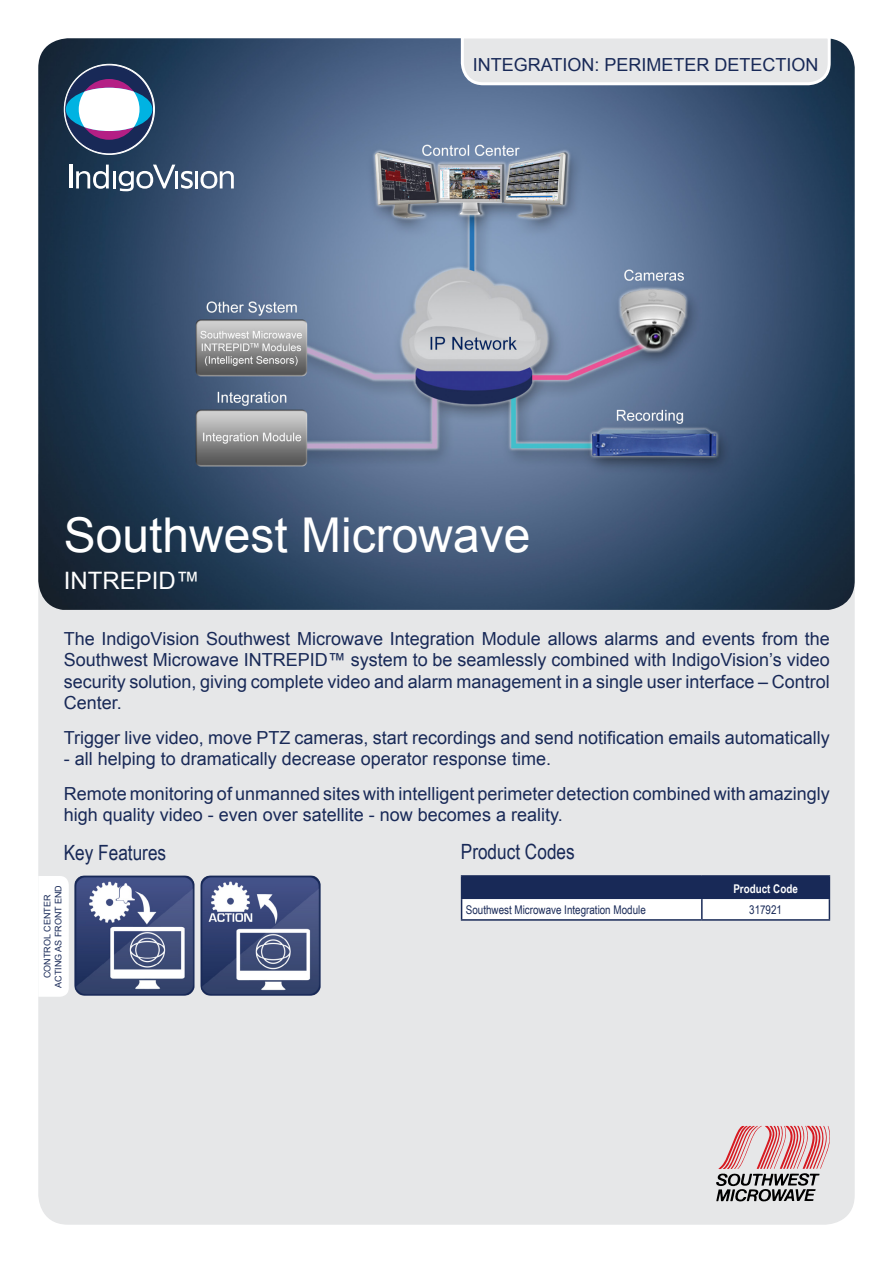
<style>
.page{position:relative;width:893px;height:1263px;background:#fff}
.page>*{position:absolute;margin:0;border:0;box-sizing:border-box;transform-origin:0 0}
.t1{font:48px "Arial";color:#fff}
.t2{font:24px "Arial";color:#fff}
.t3{font:21px "Arial Narrow";color:#182957}
.t4{font:18px/21.6px "Arial";color:#182957;text-align:justify}
.t5{font:12px "Arial Narrow";color:#182957}
.t6{font:700 12px "Arial Narrow";color:#fff}
.t7{font:9px/10.8px "Arial";color:#182957;text-align:center}
</style>
<div class="page">
<div style="left:38px;top:610px;width:817px;height:615px;background:#e6e7e8"></div>
<svg style="left:38px;top:876px;width:31px;height:121px"></svg>
<img style="left:38px;top:38px;width:817px;height:572px">
<svg style="left:181px;top:171px;width:12px;height:18px"></svg>
<hr style="left:69px;top:164px;width:3px;height:24px;background:#fff">
<svg style="left:76px;top:165px;width:33px;height:24px"></svg>
<hr style="left:113px;top:171px;width:3px;height:17px;background:#fff">
<svg style="left:119px;top:165px;width:56px;height:26px"></svg>
<hr style="left:175px;top:171px;width:3px;height:17px;background:#fff">
<hr style="left:195px;top:171px;width:3px;height:17px;background:#fff">
<svg style="left:201px;top:171px;width:33px;height:18px"></svg>
<svg style="left:64px;top:64px;width:90px;height:90px"></svg>
<div style="left:66px;top:66px;width:86px;height:87px;background:#182957;border-radius:50%"></div>
<div style="left:79px;top:79px;width:60px;height:61px;background:#b41f85;border-radius:50%"></div>
<div style="left:66px;top:88px;width:86px;height:43px;background:#00b3e2;border-radius:50%"></div>
<svg style="left:79px;top:88px;width:61px;height:43px;background:#e4e9f1"></svg>
<svg style="left:459px;top:38px;width:373px;height:49px;background:#dee1e3"></svg>
<hr style="left:461px;top:875px;width:241px;height:2px;background:#182957">
<hr style="left:702px;top:875px;width:128px;height:2px;background:#182957">
<svg style="left:461px;top:876px;width:369px;height:43px"></svg>
<hr style="left:461px;top:919px;width:241px;height:2px;background:#182957">
<hr style="left:702px;top:919px;width:128px;height:2px;background:#182957">
<svg style="left:716px;top:1126px;width:114px;height:76px;background:#c4a5a7"></svg>
<img style="left:74px;top:875px;width:120px;height:121px">
<img style="left:201px;top:875px;width:120px;height:121px">
<p class="t4" style="left:473px;top:54px;width:347px">INTEGRATION: PERIMETER DETECTION</p>
<h1 class="t1" style="left:64px;top:503px;width:468px">Southwest Microwave</h1>
<h2 class="t2" style="left:64px;top:565px;width:138px">INTREPID™</h2>
<p class="t4" style="left:64px;top:628px;width:768px">The IndigoVision Southwest Microwave Integration Module allows alarms and events from the Southwest Microwave INTREPID™ system to be seamlessly combined with IndigoVision’s video security solution, giving complete video and alarm management in a single user interface – Control Center.</p>
<p class="t4" style="left:64px;top:727px;width:768px">Trigger live video, move PTZ cameras, start recordings and send notification emails automatically</p>
<p class="t4" style="left:64px;top:742px;width:768px;line-height:34.3px">- all helping to dramatically decrease operator response time.<br>Remote monitoring of unmanned sites with intelligent perimeter detection combined with amazingly</p>
<p class="t4" style="left:64px;top:804px;width:500px">high quality video - even over satellite - now becomes a reality.</p>
<p class="t3" style="left:64px;top:838px;width:104px">Key Features</p>
<p class="t3" style="left:461px;top:836px;width:115px">Product Codes</p>
<p class="t7" style="left:42px;top:988px;width:104px;rotate:-90deg">CONTROL CENTER<br>ACTING AS FRONT END</p>
<p class="t6" style="left:733px;top:880px;width:66px">Product Code</p>
<p class="t5" style="left:466px;top:901px;width:181px">Southwest Microwave Integration Module</p>
<p class="t5" style="left:749px;top:901px;width:34px">317921</p>
</div>
